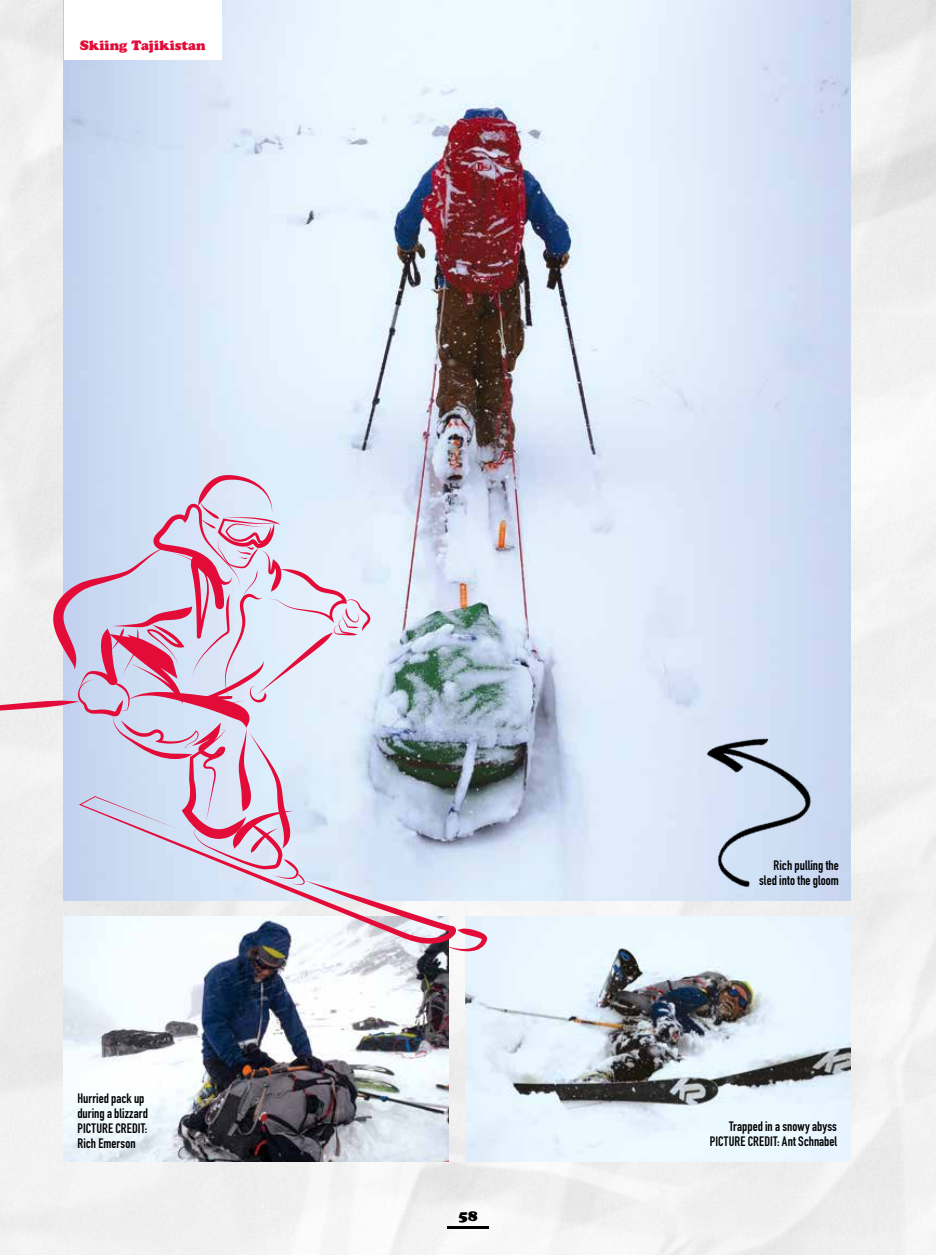
<style>
.page{position:relative;width:936px;height:1255px;background:#fff}
.page>*{position:absolute;margin:0;border:0;box-sizing:border-box;transform-origin:0 0}
.t1{font:15px "Cooper Black Std";color:#000}
.t2{font:700 13.5px/15px "DIN Condensed";letter-spacing:.005em;color:#000;text-align:right}
.t3{font:13.5px "Cooper Black Std";color:#e30c39}
</style>
<div class="page">
<img style="left:0;top:0;width:935px;height:1254px">
<img style="left:64px;top:916px;width:385px;height:245px">
<img style="left:64px;top:0;width:786px;height:900px">
<img style="left:466px;top:916px;width:384px;height:245px">
<svg style="left:79px;top:796px;width:377px;height:147px"></svg>
<svg style="left:443px;top:928px;width:44px;height:23px"></svg>
<svg style="left:0;top:475px;width:370px;height:409px;background:#dad2e4"></svg>
<img style="left:681px;top:724px;width:143px;height:166px">
<div style="left:64px;top:0;width:158px;height:60px;background:#fff"></div>
<hr style="left:447px;top:1225px;width:41px;height:3px;background:#000">
<p class="t3" style="left:80px;top:38px;width:128px">Skiing Tajikistan</p>
<p class="t2" style="left:77px;top:1090px;width:72px;text-align:left">Hurried pack up during a blizzard<br>PICTURE CREDIT:<br>Rich Emerson</p>
<p class="t1" style="left:458px;top:1206px;width:20px">58</p>
<p class="t2" style="left:759px;top:857px;width:81px">Rich pulling the sled into the gloom</p>
<p class="t2" style="left:709px;top:1118px;width:129px">Trapped in a snowy abyss<br>PICTURE CREDIT: Ant Schnabel</p>
</div>
